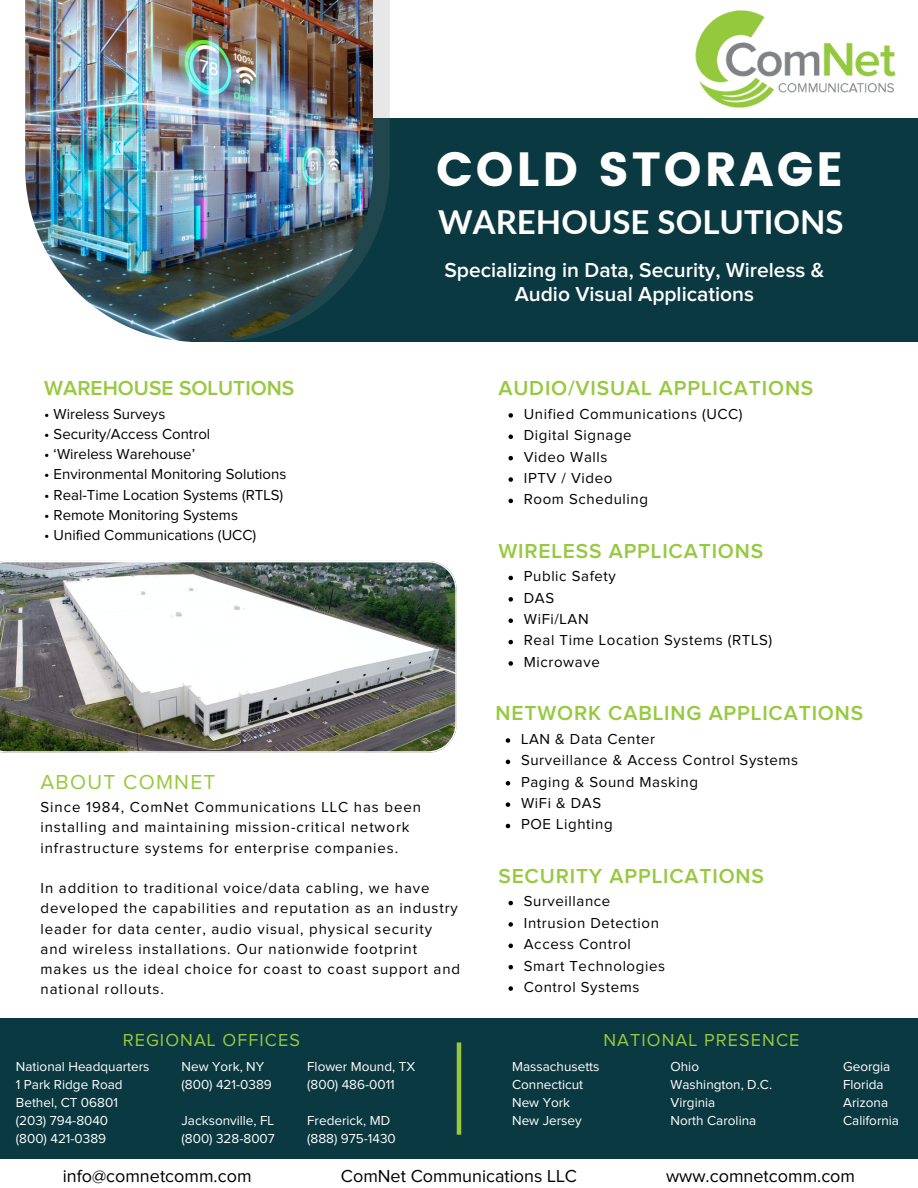
<style>
.page{position:relative;width:918px;height:1188px;background:#fff}
.page>*{position:absolute;margin:0;border:0;box-sizing:border-box;transform-origin:0 0}
.t1{font:48px "Poppins";letter-spacing:.06em;color:#fff}
.t2{font:700 33px "Lato";color:#fff}
.t3{font:600 21px "Proxima Nova";letter-spacing:.04em;color:#96c93f}
.t4{font:600 21px/24.8px "Proxima Nova";color:#fff;text-align:center}
.t5{font:600 21px "Proxima Nova";color:#96c93f}
.t6{font:21px "Proxima Nova";letter-spacing:.06em;color:#96c93f}
.t7{font:18px "Proxima Nova";color:#000}
.t8{font:18px "Proxima Nova";letter-spacing:.06em;color:#96c93f}
.t9{font:15px/20.2px "Proxima Nova";letter-spacing:.06em;color:#000}
.t10{font:15px "Proxima Nova";letter-spacing:.04em;color:#000}
.t11{font:15px "Proxima Nova";color:#000}
.t12{font:13.5px "Proxima Nova";color:#fff}
</style>
<div class="page">
<div style="left:190px;top:119px;width:728px;height:223px;background:#0a3942"></div>
<svg style="left:373px;top:0;width:17px;height:241px;background:#7f9398"></svg>
<img style="left:25px;top:0;width:348px;height:342px">
<img style="left:695px;top:10px;width:201px;height:98px">
<div style="left:0;top:1018px;width:918px;height:141px;background:#0a3942"></div>
<hr style="left:457px;top:1042px;width:4px;height:93px;background:#96c93f">
<img style="left:0;top:561px;width:457px;height:192px">
<svg style="left:508px;top:413px;width:5px;height:5px"></svg>
<svg style="left:508px;top:435px;width:5px;height:4px"></svg>
<svg style="left:508px;top:456px;width:5px;height:4px"></svg>
<svg style="left:508px;top:477px;width:5px;height:5px"></svg>
<svg style="left:508px;top:499px;width:5px;height:4px"></svg>
<svg style="left:508px;top:576px;width:5px;height:4px"></svg>
<svg style="left:508px;top:597px;width:5px;height:5px"></svg>
<svg style="left:508px;top:618px;width:5px;height:5px"></svg>
<svg style="left:508px;top:640px;width:5px;height:4px"></svg>
<svg style="left:508px;top:661px;width:5px;height:5px"></svg>
<svg style="left:506px;top:738px;width:4px;height:5px"></svg>
<svg style="left:506px;top:760px;width:4px;height:4px"></svg>
<svg style="left:506px;top:781px;width:4px;height:5px"></svg>
<svg style="left:506px;top:802px;width:4px;height:5px"></svg>
<svg style="left:506px;top:824px;width:4px;height:4px"></svg>
<svg style="left:508px;top:901px;width:5px;height:4px"></svg>
<svg style="left:508px;top:922px;width:5px;height:5px"></svg>
<svg style="left:508px;top:944px;width:5px;height:4px"></svg>
<svg style="left:508px;top:965px;width:5px;height:4px"></svg>
<svg style="left:508px;top:986px;width:5px;height:5px"></svg>
<p class="t1" style="left:436px;top:142px;width:409px">COLD STORAGE</p>
<p class="t2" style="left:438px;top:201px;width:407px">WAREHOUSE SOLUTIONS</p>
<p class="t5" style="left:44px;top:379px;width:252px">WAREHOUSE SOLUTIONS</p>
<p class="t11" style="left:44px;top:407px;width:123px">• Wireless Surveys</p>
<p class="t11" style="left:44px;top:427px;width:168px">• Security/Access Control</p>
<p class="t11" style="left:44px;top:447px;width:152px">• ‘Wireless Warehouse’</p>
<p class="t11" style="left:44px;top:468px;width:244px">• Environmental Monitoring Solutions</p>
<p class="t11" style="left:44px;top:488px;width:241px">• Real-Time Location Systems (RTLS)</p>
<p class="t11" style="left:44px;top:508px;width:195px">• Remote Monitoring Systems</p>
<p class="t11" style="left:44px;top:528px;width:213px">• Unified Communications (UCC)</p>
<p class="t4" style="left:444px;top:258px;width:382px">Specializing in Data, Security, Wireless &amp;<br>Audio Visual Applications</p>
<p class="t3" style="left:498px;top:379px;width:317px">AUDIO/VISUAL APPLICATIONS</p>
<p class="t10" style="left:524px;top:407px;width:220px">Unified Communications (UCC)</p>
<p class="t10" style="left:524px;top:428px;width:109px">Digital Signage</p>
<p class="t10" style="left:524px;top:450px;width:85px">Video Walls</p>
<p class="t10" style="left:524px;top:471px;width:90px">IPTV / Video</p>
<p class="t10" style="left:524px;top:492px;width:126px">Room Scheduling</p>
<p class="t3" style="left:498px;top:541px;width:266px">WIRELESS APPLICATIONS</p>
<p class="t10" style="left:524px;top:569px;width:94px">Public Safety</p>
<p class="t10" style="left:524px;top:591px;width:32px">DAS</p>
<p class="t10" style="left:524px;top:612px;width:66px">WiFi/LAN</p>
<p class="t10" style="left:524px;top:634px;width:250px">Real Time Location Systems (RTLS)</p>
<p class="t10" style="left:524px;top:655px;width:77px">Microwave</p>
<p class="t3" style="left:496px;top:704px;width:369px">NETWORK CABLING APPLICATIONS</p>
<p class="t6" style="left:41px;top:772px;width:177px">ABOUT COMNET</p>
<p class="t9" style="left:41px;top:798px;width:382px">Since 1984, ComNet Communications LLC has been installing and maintaining mission-critical network infrastructure systems for enterprise companies.</p>
<p class="t9" style="left:41px;top:879px;width:421px">In addition to traditional voice/data cabling, we have developed the capabilities and reputation as an industry leader for data center, audio visual, physical security and wireless installations. Our nationwide footprint makes us the ideal choice for coast to coast support and national rollouts.</p>
<p class="t10" style="left:521px;top:732px;width:136px">LAN &amp; Data Center</p>
<p class="t10" style="left:521px;top:753px;width:279px">Surveillance &amp; Access Control Systems</p>
<p class="t10" style="left:521px;top:775px;width:179px">Paging &amp; Sound Masking</p>
<p class="t10" style="left:521px;top:796px;width:82px">WiFi &amp; DAS</p>
<p class="t10" style="left:521px;top:818px;width:93px">POE Lighting</p>
<p class="t3" style="left:498px;top:866px;width:267px">SECURITY APPLICATIONS</p>
<p class="t10" style="left:524px;top:895px;width:88px">Surveillance</p>
<p class="t10" style="left:524px;top:916px;width:137px">Intrusion Detection</p>
<p class="t10" style="left:524px;top:937px;width:109px">Access Control</p>
<p class="t10" style="left:524px;top:959px;width:143px">Smart Technologies</p>
<p class="t10" style="left:524px;top:980px;width:117px">Control Systems</p>
<p class="t8" style="left:123px;top:1031px;width:179px">REGIONAL OFFICES</p>
<p class="t8" style="left:603px;top:1031px;width:198px">NATIONAL PRESENCE</p>
<p class="t12" style="left:16px;top:1060px;width:135px">National Headquarters</p>
<p class="t12" style="left:16px;top:1078px;width:108px">1 Park Ridge Road</p>
<p class="t12" style="left:16px;top:1096px;width:104px">Bethel, CT 06801</p>
<p class="t12" style="left:16px;top:1114px;width:94px">(203) 794-8040</p>
<p class="t12" style="left:16px;top:1132px;width:92px">(800) 421-0389</p>
<p class="t12" style="left:671px;top:1060px;width:30px">Ohio</p>
<p class="t12" style="left:671px;top:1078px;width:103px">Washington, D.C.</p>
<p class="t12" style="left:671px;top:1096px;width:46px">Virginia</p>
<p class="t12" style="left:671px;top:1114px;width:87px">North Carolina</p>
<p class="t12" style="left:182px;top:1060px;width:84px">New York, NY</p>
<p class="t12" style="left:182px;top:1078px;width:92px">(800) 421-0389</p>
<p class="t12" style="left:182px;top:1114px;width:94px">Jacksonville, FL</p>
<p class="t12" style="left:182px;top:1132px;width:95px">(800) 328-8007</p>
<p class="t12" style="left:307px;top:1060px;width:110px">Flower Mound, TX</p>
<p class="t12" style="left:307px;top:1078px;width:89px">(800) 486-0011</p>
<p class="t12" style="left:307px;top:1114px;width:84px">Frederick, MD</p>
<p class="t12" style="left:307px;top:1132px;width:90px">(888) 975-1430</p>
<p class="t12" style="left:512px;top:1060px;width:89px">Massachusetts</p>
<p class="t12" style="left:512px;top:1078px;width:73px">Connecticut</p>
<p class="t12" style="left:512px;top:1096px;width:60px">New York</p>
<p class="t12" style="left:512px;top:1114px;width:71px">New Jersey</p>
<p class="t12" style="left:843px;top:1060px;width:49px">Georgia</p>
<p class="t12" style="left:843px;top:1078px;width:42px">Florida</p>
<p class="t12" style="left:843px;top:1096px;width:47px">Arizona</p>
<p class="t12" style="left:843px;top:1114px;width:57px">California</p>
<p class="t7" style="left:63px;top:1167px;width:190px">info@comnetcomm.com</p>
<p class="t7" style="left:341px;top:1167px;width:238px">ComNet Communications LLC</p>
<p class="t7" style="left:666px;top:1167px;width:191px">www.comnetcomm.com</p>
</div>
